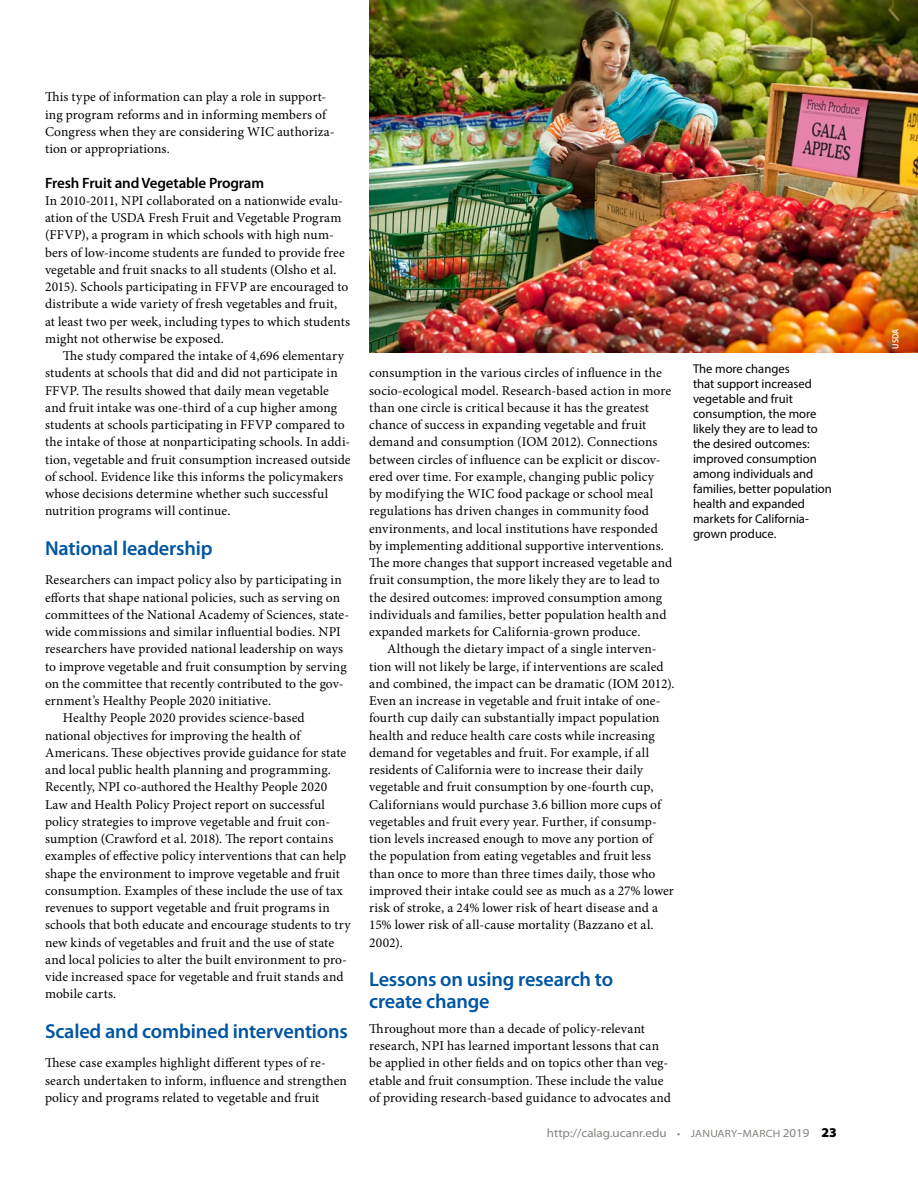
<style>
.page{position:relative;width:918px;height:1188px;background:#fff}
.page>*{position:absolute;margin:0;border:0;box-sizing:border-box;transform-origin:0 0}
.t1{font:600 20.25px/21.8px "Myriad Pro";letter-spacing:-.01em;color:#0055a2}
.t2{font:600 15px "Myriad Pro";letter-spacing:-.01em;color:#000}
.t3{font:13.5px/17.2px "Minion Pro";letter-spacing:.01em;color:#000}
.t4{font:12.75px/15px "Myriad Pro";color:#000}
.t5{font:semi-expanded 12px "Myriad Pro";color:#7e817b}
.t6{font:600 semi-condensed 9px "Myriad Pro";color:#fff}
.s1{font-size:10.5px}
.s2{font-weight:900;font-stretch:normal;font-size:13.5px;color:#000}
</style>
<div class="page">
<img style="left:369px;top:0;width:549px;height:353px">
<p class="t3" style="left:45px;top:88px;width:291px">This type of information can play a role in support&shy;ing program reforms and in informing members of Congress when they are considering WIC authoriza&shy;tion or appropriations.</p>
<p class="t2" style="left:45px;top:173px;width:221px">Fresh Fruit and Vegetable Program</p>
<p class="t3" style="left:45px;top:192px;width:307px">In 2010-2011, NPI collaborated on a nationwide evalu&shy;ation of the USDA Fresh Fruit and Vegetable Program (FFVP), a program in which schools with high num&shy;bers of low-income students are funded to provide free vegetable and fruit snacks to all students (Olsho et al.<br>2015). Schools participating in FFVP are encouraged to distribute a wide variety of fresh vegetables and fruit, at least two per week, including types to which students might not otherwise be exposed.</p>
<p class="t3" style="left:45px;top:347px;width:307px;text-indent:18px">The study compared the intake of 4,696 elementary students at schools that did and did not participate in FFVP. The results showed that daily mean vegetable and fruit intake was one-third of a cup higher among students at schools participating in FFVP compared to the intake of those at nonparticipating schools. In addi&shy;tion, vegetable and fruit consumption increased outside of school. Evidence like this informs the policymakers whose decisions determine whether such successful nutrition programs will continue.</p>
<h1 class="t1" style="left:45px;top:537px;width:169px">National leadership</h1>
<p class="t3" style="left:45px;top:571px;width:298px">Researchers can impact policy also by participating in</p>
<p class="t3" style="left:45px;top:589px;width:297px">efforts that shape national policies, such as serving on</p>
<p class="t3" style="left:45px;top:606px;width:306px">committees of the National Academy of Sciences, state-</p>
<p class="t3" style="left:45px;top:623px;width:297px">wide commissions and similar influential bodies. NPI</p>
<p class="t3" style="left:45px;top:640px;width:300px">researchers have provided national leadership on ways</p>
<p class="t3" style="left:45px;top:658px;width:303px">to improve vegetable and fruit consumption by serving</p>
<p class="t3" style="left:45px;top:675px;width:300px">on the committee that recently contributed to the gov-</p>
<p class="t3" style="left:45px;top:692px;width:228px">ernment’s Healthy People 2020 initiative.</p>
<p class="t3" style="left:63px;top:709px;width:243px">Healthy People 2020 provides science-based</p>
<p class="t3" style="left:45px;top:727px;width:257px">national objectives for improving the health of</p>
<p class="t3" style="left:45px;top:744px;width:303px">Americans. These objectives provide guidance for state</p>
<p class="t3" style="left:45px;top:761px;width:287px">and local public health planning and programming.</p>
<p class="t3" style="left:45px;top:778px;width:284px">Recently, NPI co-authored the Healthy People 2020</p>
<p class="t3" style="left:45px;top:796px;width:282px">Law and Health Policy Project report on successful</p>
<p class="t3" style="left:45px;top:813px;width:287px">policy strategies to improve vegetable and fruit con-</p>
<p class="t3" style="left:45px;top:830px;width:290px">sumption (Crawford et al. 2018). The report contains</p>
<p class="t3" style="left:45px;top:847px;width:303px">examples of effective policy interventions that can help</p>
<p class="t3" style="left:45px;top:865px;width:296px">shape the environment to improve vegetable and fruit</p>
<p class="t3" style="left:45px;top:882px;width:300px">consumption. Examples of these include the use of tax</p>
<p class="t3" style="left:45px;top:899px;width:286px">revenues to support vegetable and fruit programs in</p>
<p class="t3" style="left:45px;top:916px;width:307px">schools that both educate and encourage students to try</p>
<p class="t3" style="left:45px;top:934px;width:291px">new kinds of vegetables and fruit and the use of state</p>
<p class="t3" style="left:45px;top:951px;width:304px">and local policies to alter the built environment to pro-</p>
<p class="t3" style="left:45px;top:968px;width:300px">vide increased space for vegetable and fruit stands and</p>
<p class="t3" style="left:45px;top:985px;width:73px">mobile carts.</p>
<h1 class="t1" style="left:45px;top:1020px;width:304px">Scaled and combined interventions</h1>
<p class="t3" style="left:45px;top:1054px;width:304px">These case examples highlight different types of re&shy;search undertaken to inform, influence and strengthen policy and programs related to vegetable and fruit</p>
<p class="t3" style="left:369px;top:364px;width:305px">consumption in the various circles of influence in the socio-ecological model. Research-based action in more than one circle is critical because it has the greatest chance of success in expanding vegetable and fruit demand and consumption (IOM 2012). Connections between circles of influence can be explicit or discov&shy;ered over time. For example, changing public policy<br>by modifying the WIC food package or school meal regulations has driven changes in community food environments, and local institutions have responded by implementing additional supportive interventions.<br>The more changes that support increased vegetable and fruit consumption, the more likely they are to lead to the desired outcomes: improved consumption among individuals and families, better population health and expanded markets for California-grown produce.</p>
<p class="t3" style="left:369px;top:640px;width:307px;text-indent:18px">Although the dietary impact of a single interven&shy;tion will not likely be large, if interventions are scaled and combined, the impact can be dramatic (IOM 2012).<br>Even an increase in vegetable and fruit intake of one&shy;fourth cup daily can substantially impact population health and reduce health care costs while increasing demand for vegetables and fruit. For example, if all residents of California were to increase their daily vegetable and fruit consumption by one-fourth cup, Californians would purchase 3.6 billion more cups of vegetables and fruit every year. Further, if consump&shy;tion levels increased enough to move any portion of<br>the population from eating vegetables and fruit less than once to more than three times daily, those who improved their intake could see as much as a 27% lower risk of stroke, a 24% lower risk of heart disease and a 15% lower risk of all-cause mortality (Bazzano et al.<br>2002).</p>
<h1 class="t1" style="left:369px;top:968px;width:245px">Lessons on using research to create change</h1>
<p class="t3" style="left:369px;top:1020px;width:303px">Throughout more than a decade of policy-relevant research, NPI has learned important lessons that can be applied in other fields and on topics other than veg&shy;etable and fruit consumption. These include the value of providing research-based guidance to advocates and</p>
<p class="t4" style="left:693px;top:361px;width:140px">The more changes<br>that support increased vegetable and fruit consumption, the more likely they are to lead to the desired outcomes: improved consumption among individuals and families, better population health and expanded markets for California&shy;grown produce.</p>
<p class="t5" style="left:547px;top:1126px;width:292px">http://calag.ucanr.edu <span class="s1">• JANUARY–MARCH</span> 2019 <span class="s2">23</span></p>
<p class="t6" style="left:890px;top:349px;width:22px;rotate:-90deg">USDA</p>
</div>
